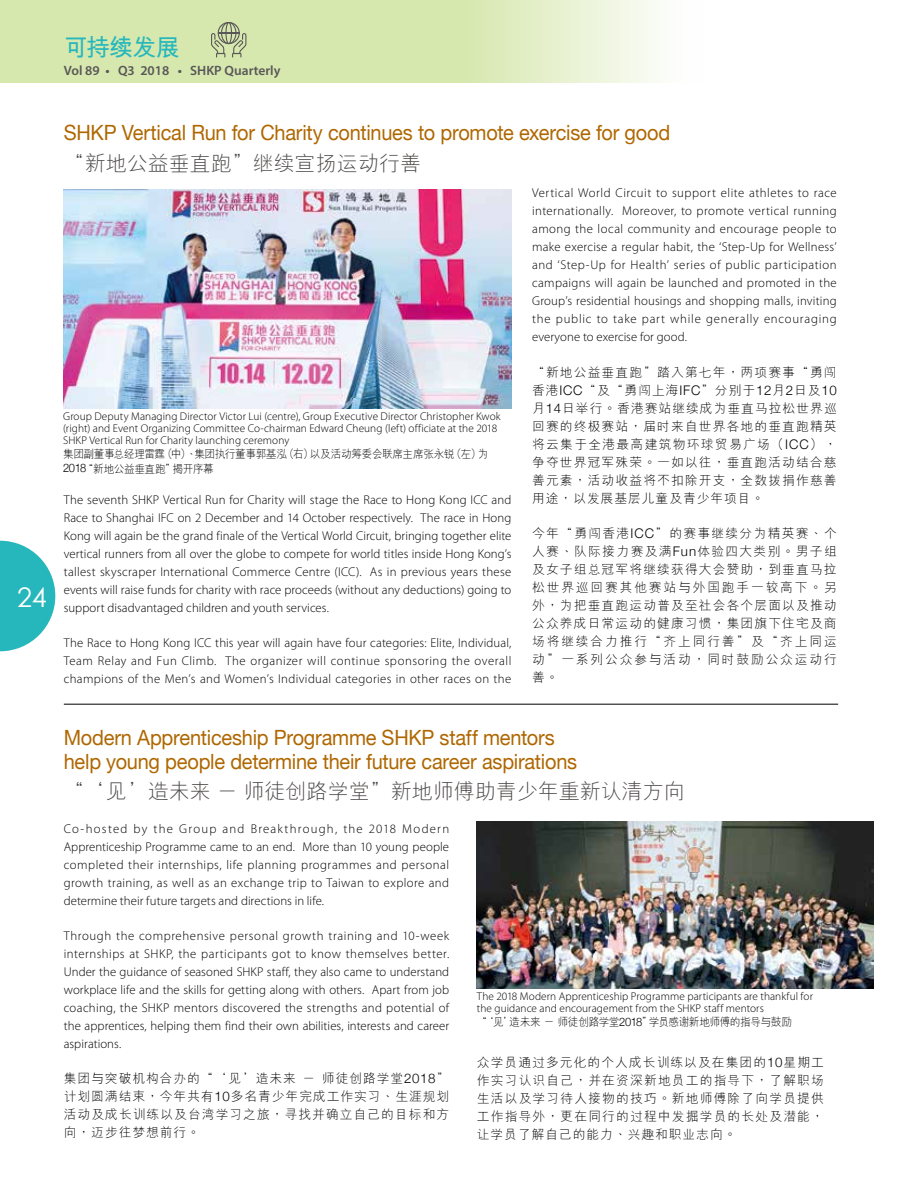
<style>
.page{position:relative;width:902px;height:1191px;background:#fff}
.page>*{position:absolute;margin:0;border:0;box-sizing:border-box;transform-origin:0 0}
.t1{font:27px "Century Gothic";color:#fff}
.t2{font:700 24px "M Hei HKS";letter-spacing:-.03em;color:#26b7bc}
.t3{font:21px/24px "Helvetica Neue";letter-spacing:-.01em;color:#af6700;scale:.95 1}
.t4{font:300 21px "M Hei HKS";color:#494645}
.t5{font:600 13.5px "Myriad Pro";color:#595757}
.t6{font:300 12.75px/18px "Myriad Pro";letter-spacing:.005em;color:#000;text-align:justify}
.t7{font:300 12.75px/18px "M Hei HKS";letter-spacing:.09em;color:#000;text-align:justify}
.t8{font:300 11.25px/12px "Myriad Pro";letter-spacing:.005em;color:#000}
.t9{font:300 11.25px/14.2px "M Hei HKS";letter-spacing:-.04em;color:#000;scale:.95 1}
.s1{font-family:"Helvetica Neue";font-size:11.7px}
.s2{font-family:"Helvetica Neue";font-size:13.2px}
</style>
<div class="page">
<img style="left:64px;top:189px;width:447px;height:219px">
<img style="left:477px;top:822px;width:396px;height:166px">
<hr style="left:64px;top:704px;width:774px;height:1px;background:#000">
<svg style="left:0;top:0;width:660px;height:83px;background:#dceab9"></svg>
<svg style="left:0;top:541px;width:55px;height:110px"></svg>
<svg style="left:211px;top:22px;width:35px;height:35px"></svg>
<h2 class="t2" style="left:64px;top:30px;width:118px">可持續發展</h2>
<p class="t5" style="left:64px;top:61px;width:218px">Vol 89 • Q3 2018 • SHKP Quarterly</p>
<h1 class="t1" style="left:17px;top:581px;width:31px">24</h1>
<h3 class="t3" style="left:64px;top:122px;width:639px">SHKP Vertical Run for Charity continues to promote exercise for good</h3>
<h3 class="t4" style="left:64px;top:148px;width:359px">“新地公益垂直跑”繼續宣揚運動行善</h3>
<p class="t8" style="left:63px;top:410px;width:439px">Group Deputy Managing Director Victor Lui (centre), Group Executive Director Christopher Kwok (right) and Event Organizing Committee Co-chairman Edward Cheung (left) officiate at the 2018<br>SHKP Vertical Run for Charity launching ceremony</p>
<p class="t9" style="left:63px;top:446px;width:449px">集團副董事總經理雷霆（中）、集團執行董事郭基泓（右）以及活動籌委會聯席主席張永銳（左）為<br><span class="s1">2018</span>“新地公益垂直跑”揭開序幕</p>
<p class="t6" style="left:64px;top:490px;width:449px">The seventh SHKP Vertical Run for Charity will stage the Race to Hong Kong ICC and Race to Shanghai IFC on 2 December and 14 October respectively. The race in Hong Kong will again be the grand finale of the Vertical World Circuit, bringing together elite vertical runners from all over the globe to compete for world titles inside Hong Kong’s tallest skyscraper International Commerce Centre (ICC). As in previous years these events will raise funds for charity with race proceeds (without any deductions) going to support disadvantaged children and youth services.</p>
<p class="t6" style="left:64px;top:633px;width:449px">The Race to Hong Kong ICC this year will again have four categories: Elite, Individual, Team Relay and Fun Climb. The organizer will continue sponsoring the overall champions of the Men’s and Women’s Individual categories in other races on the</p>
<p class="t6" style="left:532px;top:184px;width:306px">Vertical World Circuit to support elite athletes to race internationally. Moreover, to promote vertical running among the local community and encourage people to make exercise a regular habit, the ‘Step-Up for Wellness’ and ‘Step-Up for Health’ series of public participation campaigns will again be launched and promoted in the Group’s residential housings and shopping malls, inviting the public to take part while generally encouraging everyone to exercise for good.</p>
<p class="t7" style="left:532px;top:363px;width:306px">“新地公益垂直跑”踏入第七年，兩項賽事“勇闖香港<span class="s2">ICC</span>“及“勇闖上海<span class="s2">IFC</span>”分別於<span class="s2">12</span>月<span class="s2">2</span>日及<span class="s2">10</span>月<span class="s2">14</span>日舉行。香港賽站繼續成為垂直馬拉松世界巡回賽的終極賽站，屆時來自世界各地的垂直跑精英將雲集於全港最高建築物環球貿易廣場（<span class="s2">ICC</span>），爭奪世界冠軍殊榮。一如以往，垂直跑活動結合慈善元素，活動收益將不扣除開支，全數撥捐作慈善用途，以發展基層兒童及青少年項目。</p>
<p class="t7" style="left:532px;top:524px;width:306px">今年“勇闖香港<span class="s2">ICC</span>”的賽事繼續分為精英賽、個人賽、隊際接力賽及滿<span class="s2">Fun</span>體驗四大類別。男子組及女子組總冠軍將繼續獲得大會贊助，到垂直馬拉松世界巡回賽其他賽站與外國跑手一較高下。另外，為把垂直跑運動普及至社會各個層面以及推動公眾養成日常運動的健康習慣，集團旗下住宅及商場將繼續合力推行“齊上同行善”及“齊上同運動”一系列公眾參與活動，同時鼓勵公眾運動行善。</p>
<h3 class="t3" style="left:64px;top:726px;width:542px">Modern Apprenticeship Programme SHKP staff mentors help young people determine their future career aspirations</h3>
<h3 class="t4" style="left:64px;top:776px;width:622px">“‘見’造未來－師徒創路學堂”新地師傅助青少年重新認清方向</h3>
<p class="t6" style="left:64px;top:819px;width:387px">Co-hosted by the Group and Breakthrough, the 2018 Modern Apprenticeship Programme came to an end. More than 10 young people completed their internships, life planning programmes and personal growth training, as well as an exchange trip to Taiwan to explore and determine their future targets and directions in life.</p>
<p class="t6" style="left:64px;top:926px;width:387px">Through the comprehensive personal growth training and 10-week internships at SHKP, the participants got to know themselves better.<br>Under the guidance of seasoned SHKP staff, they also came to understand workplace life and the skills for getting along with others. Apart from job coaching, the SHKP mentors discovered the strengths and potential of the apprentices, helping them find their own abilities, interests and career aspirations.</p>
<p class="t7" style="left:64px;top:1069px;width:387px">集團與突破機構合辦的“‘見’造未來－師徒創路學堂<span class="s2">2018</span>”計劃圓滿結束，今年共有<span class="s2">10</span>多名青少年完成工作實習、生涯規劃活動及成長訓練以及台灣學習之旅，尋找並確立自己的目標和方向，邁步往夢想前行。</p>
<p class="t8" style="left:477px;top:990px;width:337px">The 2018 Modern Apprenticeship Programme participants are thankful for the guidance and encouragement from the SHKP staff mentors</p>
<p class="t9" style="left:477px;top:1014px;width:333px">“‘見’造未來－師徒創路學堂<span class="s1">2018</span>”學員感謝新地師傅的指導與鼓勵</p>
<p class="t7" style="left:477px;top:1052px;width:348px">眾學員通過多元化的個人成長訓練以及在集團的<span class="s2">10</span>星期工作實習認識自己，並在資深新地員工的指導下，瞭解職場生活以及學習待人接物的技巧。新地師傅除了向學員提供工作指導外，更在同行的過程中發掘學員的長處及潛能，讓學員瞭解自己的能力、興趣和職業志向。</p>
</div>
